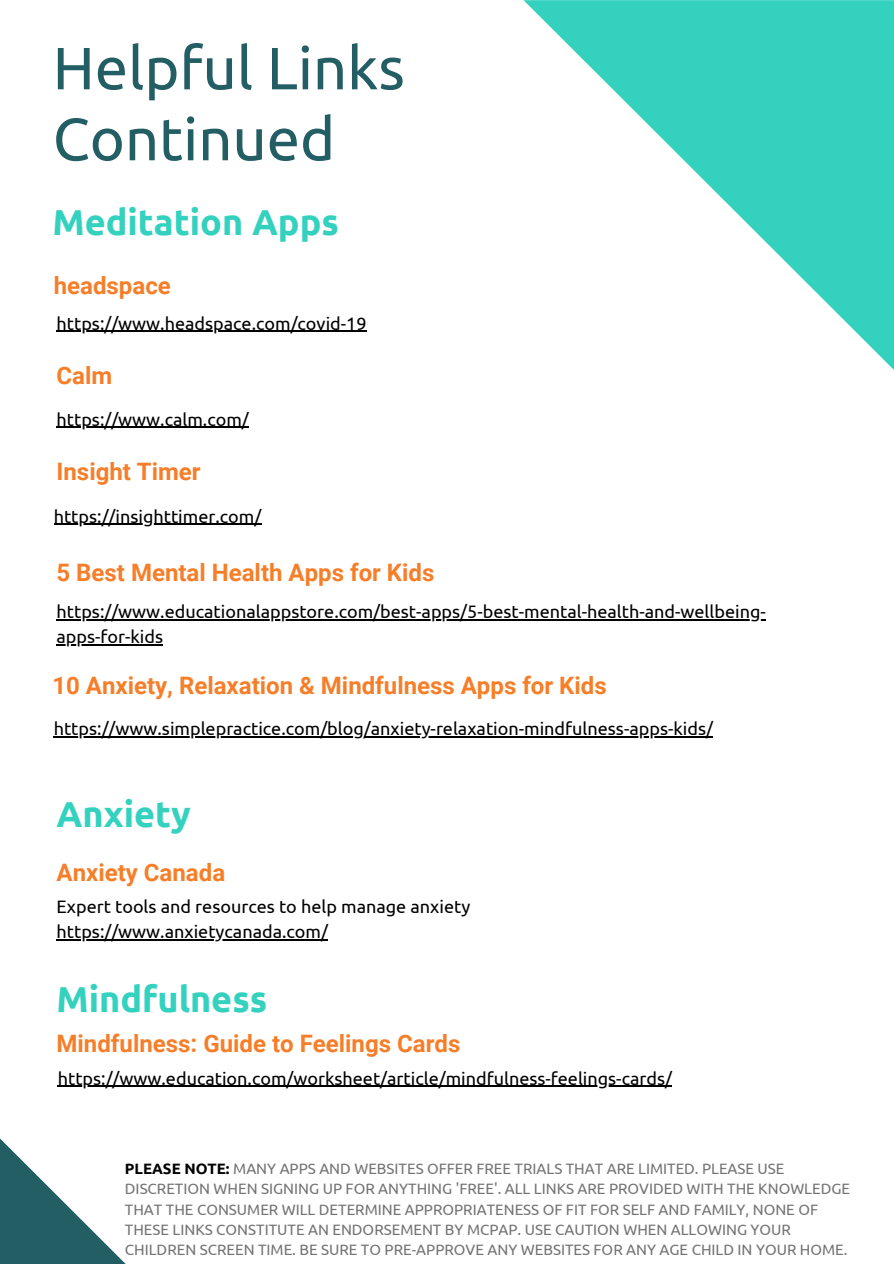
<style>
.page{position:relative;width:894px;height:1264px;background:#fff}
.page>*{position:absolute;margin:0;border:0;box-sizing:border-box;transform-origin:0 0}
.t1{font:59.55px/70.9px "Ubuntu";color:#225e64}
.t2{font:700 36px "Ubuntu";color:#35d1bf}
.t3{font:700 24px "Roboto";color:#f67e28}
.t4{font:18px/24.8px "Ubuntu";color:#000}
.t5{font:15px/20.2px "Ubuntu";color:#737373}
.s1{font-weight:700;color:#000}
</style>
<div class="page">
<svg style="left:523px;top:0;width:370px;height:369px"></svg>
<svg style="left:0;top:939px;width:467px;height:324px"></svg>
<hr style="left:57px;top:331px;width:309px;height:1px;background:#000">
<hr style="left:57px;top:426px;width:192px;height:2px;background:#000">
<hr style="left:54px;top:524px;width:207px;height:1px;background:#000">
<hr style="left:57px;top:939px;width:271px;height:1px;background:#000">
<hr style="left:57px;top:619px;width:708px;height:1px;background:#000">
<hr style="left:57px;top:644px;width:106px;height:1px;background:#000">
<hr style="left:54px;top:736px;width:658px;height:1px;background:#000">
<hr style="left:58px;top:1085px;width:613px;height:1px;background:#000">
<h1 class="t1" style="left:53px;top:32px;width:353px">Helpful Links<br>Continued</h1>
<h2 class="t2" style="left:52px;top:201px;width:288px">Meditation Apps</h2>
<h3 class="t3" style="left:54px;top:272px;width:118px">headspace</h3>
<p class="t4" style="left:57px;top:311px;width:311px">https://www.headspace.com/covid-19</p>
<h3 class="t3" style="left:57px;top:361px;width:57px">Calm</h3>
<p class="t4" style="left:57px;top:406px;width:194px">https://www.calm.com/</p>
<h3 class="t3" style="left:57px;top:457px;width:146px">Insight Timer</h3>
<p class="t4" style="left:54px;top:503px;width:209px">https://insighttimer.com/</p>
<h3 class="t3" style="left:57px;top:559px;width:379px">5 Best Mental Health Apps for Kids</h3>
<p class="t4" style="left:57px;top:599px;width:710px">https://www.educationalappstore.com/best-apps/5-best-mental-health-and-wellbeing&shy;apps-for-kids</p>
<h3 class="t3" style="left:52px;top:671px;width:555px">10 Anxiety, Relaxation &amp; Mindfulness Apps for Kids</h3>
<p class="t4" style="left:54px;top:716px;width:660px">https://www.simplepractice.com/blog/anxiety-relaxation-mindfulness-apps-kids/</p>
<h2 class="t2" style="left:57px;top:793px;width:136px">Anxiety</h2>
<h3 class="t3" style="left:57px;top:858px;width:170px">Anxiety Canada</h3>
<p class="t4" style="left:57px;top:894px;width:415px">Expert tools and resources to help manage anxiety https://www.anxietycanada.com/</p>
<h2 class="t2" style="left:57px;top:978px;width:212px">Mindfulness</h2>
<h3 class="t3" style="left:57px;top:1029px;width:405px">Mindfulness: Guide to Feelings Cards</h3>
<p class="t4" style="left:58px;top:1065px;width:615px">https://www.education.com/worksheet/article/mindfulness-feelings-cards/</p>
<p class="t5" style="left:125px;top:1158px;width:726px"><span class="s1">PLEASE NOTE:</span> MANY APPS AND WEBSITES OFFER FREE TRIALS THAT ARE LIMITED. PLEASE USE DISCRETION WHEN SIGNING UP FOR ANYTHING 'FREE'. ALL LINKS ARE PROVIDED WITH THE KNOWLEDGE THAT THE CONSUMER WILL DETERMINE APPROPRIATENESS OF FIT FOR SELF AND FAMILY, NONE OF THESE LINKS CONSTITUTE AN ENDORSEMENT BY MCPAP. USE CAUTION WHEN ALLOWING YOUR CHILDREN SCREEN TIME. BE SURE TO PRE-APPROVE ANY WEBSITES FOR ANY AGE CHILD IN YOUR HOME.</p>
</div>
